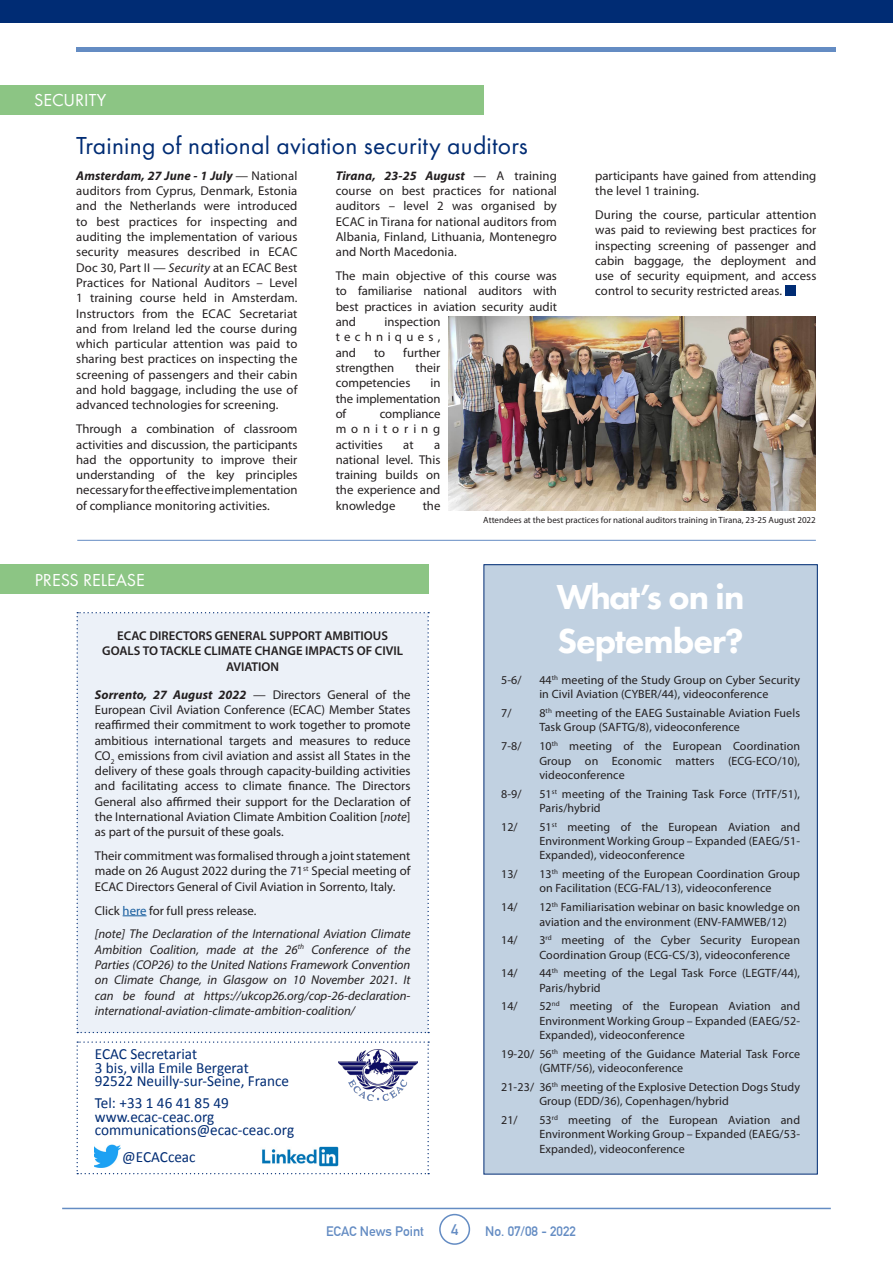
<style>
.page{position:relative;width:893px;height:1263px;background:#fff}
.page>*{position:absolute;margin:0;border:0;box-sizing:border-box;transform-origin:0 0}
.t1{font:800 36px/43.2px "Futura PT";letter-spacing:-.03em;color:#fff}
.t2{font:25.5px "Futura PT";letter-spacing:.01em;color:#002c74}
.t3{font:18px "Futura PT";color:#fff}
.t4{font:15.45px "Calibri";color:#002c74}
.t5{font:700 15px "DIN Alternate";color:#648cc3}
.t6{font:700 13.5px "DIN Alternate";color:#648cc3}
.t7{font:12.75px/15.3px "Myriad Pro";color:#231f20;text-align:justify}
.t8{font:italic 12.75px/15.3px "Myriad Pro";color:#231f20;text-align:justify}
.t9{font:600 12.75px/15.3px "Myriad Pro";color:#231f20;text-align:center}
.t10{font:12px/14.4px "Myriad Pro";letter-spacing:.01em;color:#231f20}
.t11{font:9px "Myriad Pro";color:#231f20}
.s1{font-weight:700;font-style:italic}
.s2{font-style:italic}
.s3{color:#175d9e}
</style>
<div class="page">
<svg style="left:77px;top:1041px;width:352px;height:133px"></svg>
<div style="left:0;top:0;width:893px;height:23px;background:#002c74"></div>
<div style="left:77px;top:47px;width:759px;height:5px;background:#648cc3"></div>
<div style="left:439px;top:1214px;width:31px;height:31px;border:2px solid #648cc3;border-radius:50%"></div>
<hr style="left:62px;top:1208px;width:769px;height:1px;background:#648cc3">
<div style="left:0;top:85px;width:484px;height:30px;background:#8cc584"></div>
<hr style="left:77px;top:540px;width:739px;height:1px;background:#648cc3">
<div style="left:1px;top:564px;width:428px;height:30px;background:#8cc584"></div>
<div style="left:77px;top:612px;width:352px;height:421px;background:#ecf1f8"></div>
<div style="left:484px;top:565px;width:333px;height:609px;background:#c1d1e1"></div>
<div style="left:785px;top:285px;width:11px;height:10px;background:#002c74"></div>
<img style="left:94px;top:1144px;width:26px;height:23px">
<img style="left:260px;top:1146px;width:80px;height:21px">
<img style="left:339px;top:1049px;width:79px;height:52px">
<img style="left:449px;top:317px;width:367px;height:193px">
<p class="t3" style="left:34px;top:90px;width:74px">SECURITY</p>
<p class="t2" style="left:76px;top:130px;width:453px">Training of national aviation security auditors</p>
<p class="t7" style="left:76px;top:168px;width:223px"><span class="s1">Amsterdam, 27 June - 1 July</span> — National auditors from Cyprus, Denmark, Estonia and the Netherlands were introduced to best practices for inspecting and auditing the implementation of various security measures described in ECAC Doc 30, Part II — <span class="s2">Security</span> at an ECAC Best Practices for National Auditors – Level 1 training course held in Amsterdam.<br>Instructors from the ECAC Secretariat and from Ireland led the course during which particular attention was paid to sharing best practices on inspecting the screening of passengers and their cabin and hold baggage, including the use of advanced technologies for screening.</p>
<p class="t7" style="left:76px;top:421px;width:223px">Through a combination of classroom activities and discussion, the participants had the opportunity to improve their understanding of the key principles necessary for the effective implementation of compliance monitoring activities.</p>
<p class="t7" style="left:336px;top:168px;width:223px"><span class="s1">Tirana, 23-25 August</span> — A training course on best practices for national auditors – level 2 was organised by ECAC in Tirana for national auditors from Albania, Finland, Lithuania, Montenegro and North Macedonia.</p>
<p class="t7" style="left:336px;top:268px;width:223px">The main objective of this course was to familiarise national auditors with best practices in aviation security audit and</p>
<p class="t7" style="left:336px;top:314px;width:106px;text-indent:49px">inspection techniques, and</p>
<p class="t7" style="left:374px;top:345px;width:13px">to</p>
<p class="t7" style="left:403px;top:345px;width:39px">further</p>
<p class="t7" style="left:336px;top:360px;width:60px">strengthen</p>
<p class="t7" style="left:416px;top:360px;width:26px">their</p>
<p class="t7" style="left:336px;top:375px;width:76px">competencies</p>
<p class="t7" style="left:336px;top:375px;width:106px;text-indent:95px">in the implementation of</p>
<p class="t7" style="left:336px;top:406px;width:106px;text-indent:44px">compliance monitoring activities</p>
<p class="t7" style="left:403px;top:436px;width:12px">at</p>
<p class="t7" style="left:336px;top:436px;width:106px;text-indent:99px">a national level. This training builds on the experience and knowledge</p>
<p class="t7" style="left:423px;top:498px;width:19px">the</p>
<p class="t7" style="left:595px;top:168px;width:223px">participants have gained from attending the level 1 training.</p>
<p class="t7" style="left:595px;top:207px;width:223px">During the course, particular attention was paid to reviewing best practices for inspecting screening of passenger and cabin baggage, the deployment and use of security equipment, and access control to security restricted areas.</p>
<p class="t3" style="left:35px;top:569px;width:112px">PRESS RELEASE</p>
<p class="t9" style="left:102px;top:628px;width:302px">ECAC DIRECTORS GENERAL SUPPORT AMBITIOUS<br>GOALS TO TACKLE CLIMATE CHANGE IMPACTS OF CIVIL<br>AVIATION</p>
<p class="t7" style="left:95px;top:686px;width:317px"><span class="s1">Sorrento, 27 August 2022</span> — Directors General of the European Civil Aviation Conference (ECAC) Member States reaffirmed their commitment to work together to promote ambitious international targets and measures to reduce CO<sub>2</sub> emissions from civil aviation and assist all States in the delivery of these goals through capacity-building activities and facilitating access to climate finance. The Directors General also affirmed their support for the Declaration of the International Aviation Climate Ambition Coalition [<span class="s2">note</span>] as part of the pursuit of these goals.</p>
<p class="t7" style="left:95px;top:848px;width:317px">Their commitment was formalised through a joint statement made on 26 August 2022 during the 71<sup>st</sup> Special meeting of ECAC Directors General of Civil Aviation in Sorrento, Italy.</p>
<p class="t7" style="left:95px;top:902px;width:163px">Click <span class="s3">here</span> for full press release.</p>
<p class="t8" style="left:95px;top:926px;width:317px">[note] The Declaration of the International Aviation Climate Ambition Coalition, made at the 26<sup>th</sup> Conference of the Parties (COP26) to the United Nations Framework Convention on Climate Change, in Glasgow on 10 November 2021. It can be found at https://ukcop26.org/cop-26-declaration&shy;international-aviation-climate-ambition-coalition/</p>
<p class="t4" style="left:95px;top:1043px;width:104px">ECAC Secretariat</p>
<p class="t4" style="left:95px;top:1057px;width:155px">3 bis, villa Emile Bergerat</p>
<p class="t4" style="left:95px;top:1070px;width:196px">92522 Neuilly-sur-Seine, France</p>
<p class="t4" style="left:95px;top:1092px;width:136px">Tel: +33 1 46 41 85 49</p>
<p class="t4" style="left:95px;top:1106px;width:121px">www.ecac-ceac.org</p>
<p class="t4" style="left:95px;top:1119px;width:201px">communications@ecac-ceac.org</p>
<p class="t4" style="left:122px;top:1146px;width:75px">@ECACceac</p>
<p class="t11" style="left:483px;top:514px;width:334px">Attendees at the best practices for national auditors training in Tirana, 23-25 August 2022</p>
<p class="t1" style="left:557px;top:575px;width:189px">What’s on in<br>September?</p>
<p class="t10" style="left:501px;top:672px;width:22px">5-6/</p>
<p class="t10" style="left:539px;top:672px;width:262px">44<sup>th</sup> meeting of the Study Group on Cyber Security in Civil Aviation (CYBER/44), videoconference</p>
<p class="t10" style="left:501px;top:706px;width:12px">7/</p>
<p class="t10" style="left:539px;top:706px;width:262px">8<sup>th</sup> meeting of the EAEG Sustainable Aviation Fuels<br>Task Group (SAFTG/8), videoconference</p>
<p class="t10" style="left:501px;top:739px;width:22px">7-8/</p>
<p class="t10" style="left:539px;top:739px;width:262px;text-align:justify">10<sup>th</sup> meeting of the European Coordination Group on Economic matters (ECG-ECO/10), videoconference</p>
<p class="t10" style="left:501px;top:786px;width:22px">8-9/</p>
<p class="t10" style="left:539px;top:786px;width:262px">51<sup>st</sup> meeting of the Training Task Force (TrTF/51),<br>Paris/hybrid</p>
<p class="t10" style="left:501px;top:819px;width:18px">12/</p>
<p class="t10" style="left:539px;top:819px;width:262px;text-align:justify">51<sup>st</sup> meeting of the European Aviation and Environment Working Group – Expanded (EAEG/51- Expanded), videoconference</p>
<p class="t10" style="left:501px;top:867px;width:18px">13/</p>
<p class="t10" style="left:539px;top:867px;width:262px">13<sup>th</sup> meeting of the European Coordination Group on Facilitation (ECG-FAL/13), videoconference</p>
<p class="t10" style="left:501px;top:900px;width:18px">14/</p>
<p class="t10" style="left:539px;top:900px;width:262px">12<sup>th</sup> Familiarisation webinar on basic knowledge on aviation and the environment (ENV-FAMWEB/12)</p>
<p class="t10" style="left:501px;top:933px;width:18px">14/</p>
<p class="t10" style="left:539px;top:933px;width:262px">3<sup>rd</sup> meeting of the Cyber Security European<br>Coordination Group (ECG-CS/3), videoconference</p>
<p class="t10" style="left:501px;top:966px;width:18px">14/</p>
<p class="t10" style="left:539px;top:966px;width:262px">44<sup>th</sup> meeting of the Legal Task Force (LEGTF/44),<br>Paris/hybrid</p>
<p class="t10" style="left:501px;top:999px;width:18px">14/</p>
<p class="t10" style="left:539px;top:999px;width:262px;text-align:justify">52<sup>nd</sup> meeting of the European Aviation and Environment Working Group – Expanded (EAEG/52- Expanded), videoconference</p>
<p class="t10" style="left:539px;top:1046px;width:262px;text-indent:-38px">19-20/ 56<sup>th</sup> meeting of the Guidance Material Task Force (GMTF/56), videoconference</p>
<p class="t10" style="left:539px;top:1079px;width:262px;text-indent:-38px">21-23/ 36<sup>th</sup> meeting of the Explosive Detection Dogs Study<br>Group (EDD/36), Copenhagen/hybrid</p>
<p class="t10" style="left:501px;top:1112px;width:18px">21/</p>
<p class="t10" style="left:539px;top:1112px;width:262px;text-align:justify">53<sup>rd</sup> meeting of the European Aviation and Environment Working Group – Expanded (EAEG/53- Expanded), videoconference</p>
<p class="t6" style="left:326px;top:1221px;width:99px">ECAC News Point</p>
<p class="t5" style="left:451px;top:1218px;width:9px">4</p>
<p class="t6" style="left:485px;top:1221px;width:92px">No. 07/08 - 2022</p>
</div>
